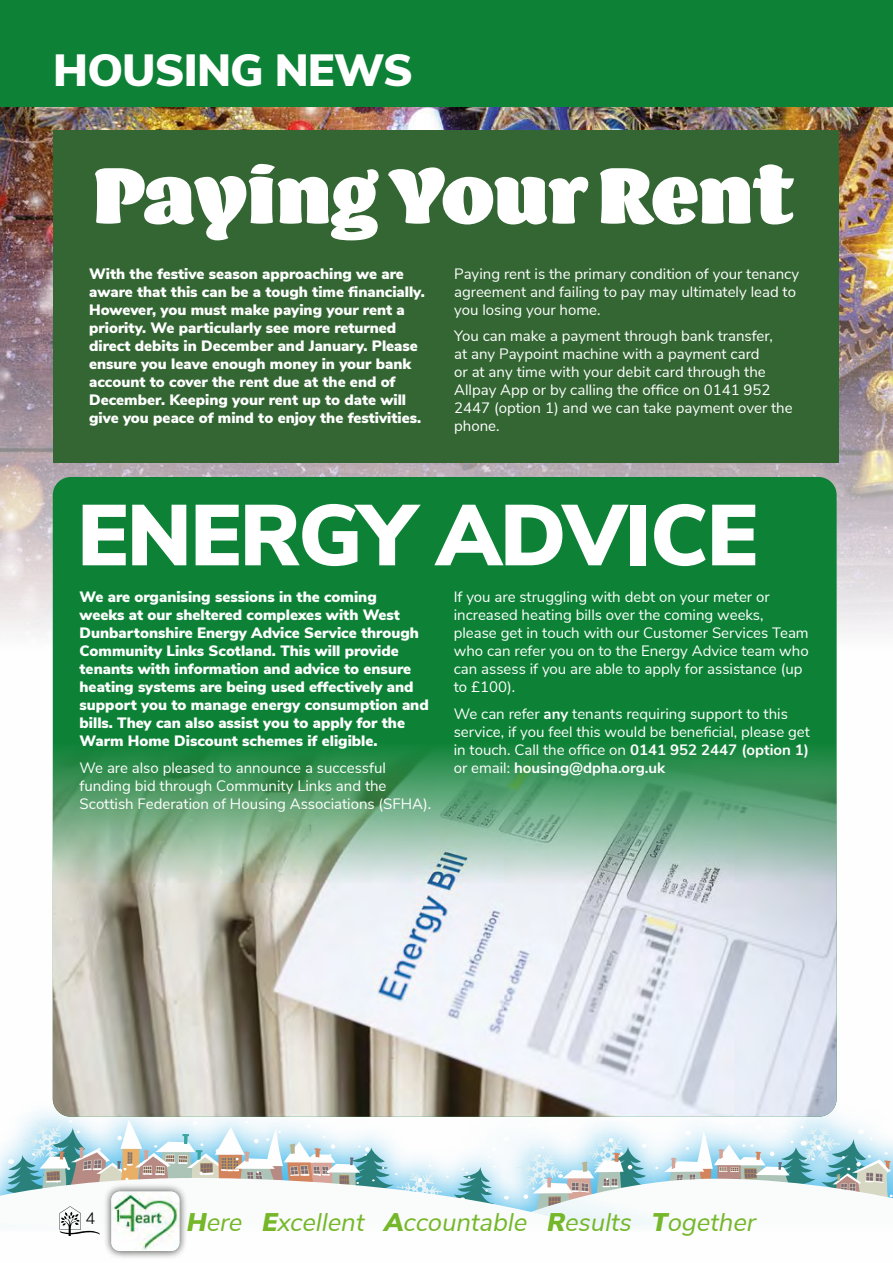
<style>
.page{position:relative;width:893px;height:1263px;background:#fff}
.page>*{position:absolute;margin:0;border:0;box-sizing:border-box;transform-origin:0 0}
.t1{font:900 85.95px "Nunito Sans";letter-spacing:-.02em;color:#fff}
.t2{font:79.5px "Barricada Pro";color:#fff}
.t3{font:900 45px "Nunito Sans";letter-spacing:-.02em;color:#fff}
.t4{font:italic 25.5px "Nunito Sans";color:#76b82a}
.t5{font:300 16.5px "Nunito Sans";color:#000}
.t6{font:15px/18px "Nunito Sans";color:#fff}
.t7{font:900 15px/18px "Nunito Sans";color:#fff}
.s1{font-weight:700}
.s2{font-weight:900}
</style>
<div class="page">
<img style="left:0;top:107px;width:893px;height:1151px">
<div style="left:53px;top:130px;width:786px;height:332px;background:#363"></div>
<div style="left:0;top:0;width:893px;height:107px;background:#0d8236"></div>
<div style="left:53px;top:477px;width:784px;height:640px;background:#0d8236;border-radius:18px"></div>
<img style="left:53px;top:652px;width:784px;height:465px">
<h3 class="t3" style="left:53px;top:38px;width:361px">HOUSING NEWS</h3>
<h2 class="t2" style="left:93px;top:149px;width:702px">Paying Your Rent</h2>
<p class="t7" style="left:89px;top:264px;width:337px">With the festive season approaching we are aware that this can be a tough time financially.<br>However, you must make paying your rent a priority. We particularly see more returned direct debits in December and January. Please ensure you leave enough money in your bank account to cover the rent due at the end of December. Keeping your rent up to date will give you peace of mind to enjoy the festivities.</p>
<p class="t6" style="left:454px;top:263px;width:346px">Paying rent is the primary condition of your tenancy agreement and failing to pay may ultimately lead to you losing your home.</p>
<p class="t6" style="left:454px;top:326px;width:340px">You can make a payment through bank transfer,<br>at any Paypoint machine with a payment card<br>or at any time with your debit card through the Allpay App or by calling the office on 0141 952<br>2447 (option 1) and we can take payment over the phone.</p>
<h1 class="t1" style="left:77px;top:472px;width:682px">ENERGY ADVICE</h1>
<p class="t7" style="left:80px;top:588px;width:351px">We are organising sessions in the coming<br>weeks at our sheltered complexes with West Dunbartonshire Energy Advice Service through Community Links Scotland. This will provide tenants with information and advice to ensure heating systems are being used effectively and support you to manage energy consumption and bills. They can also assist you to apply for the Warm Home Discount schemes if eligible.</p>
<p class="t6" style="left:80px;top:758px;width:353px">We are also pleased to announce a successful funding bid through Community Links and the<br>Scottish Federation of Housing Associations (SFHA).</p>
<p class="t6" style="left:454px;top:587px;width:356px">If you are struggling with debt on your meter or increased heating bills over the coming weeks, please get in touch with our Customer Services Team who can refer you on to the Energy Advice team who can assess if you are able to apply for assistance (up to £100).</p>
<p class="t6" style="left:454px;top:704px;width:358px">We can refer <span class="s1">any</span> tenants requiring support to this service, if you feel this would be beneficial, please get in touch. Call the office on <span class="s1">0141 952 2447 (option 1) </span>or email: <span class="s1">housing@dpha.org.uk</span></p>
<p class="t5" style="left:85px;top:1206px;width:11px">4</p>
<h3 class="t4" style="left:186px;top:1203px;width:576px"><span class="s2">H</span>ere <span class="s2">E</span>xcellent <span class="s2">A</span>ccountable <span class="s2">R</span>esults <span class="s2">T</span>ogether</h3>
</div>
